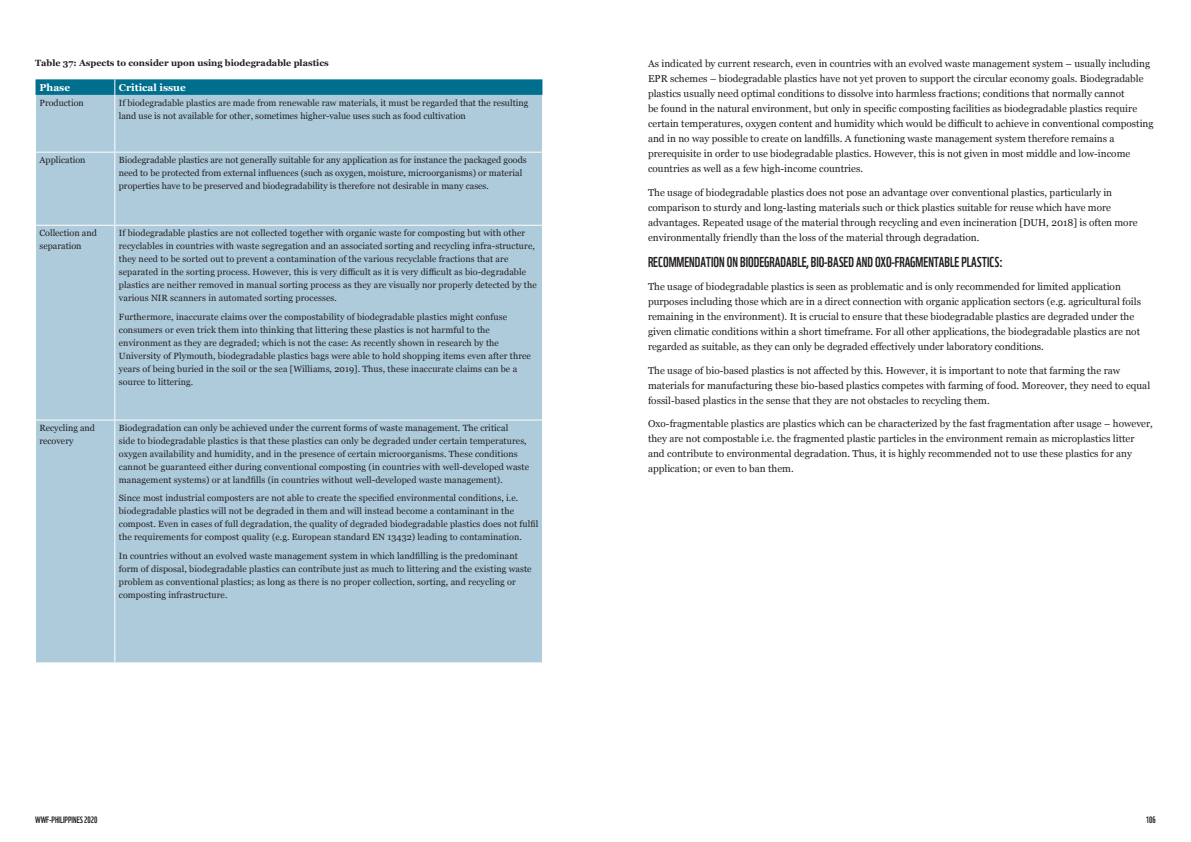
<style>
.page{position:relative;width:1191px;height:842px;background:#fff}
.page>*{position:absolute;margin:0;border:0;box-sizing:border-box;transform-origin:0 0}
.t1{font:14px "WWF";color:#231f20}
.t2{font:10px/15px "Georgia";color:#231f20}
.t3{font:700 10px "Georgia";color:#fff}
.t4{font:9px/13px "Georgia";letter-spacing:.01em;color:#231f20}
.t5{font:700 9px "Georgia";color:#231f20}
.t6{font:9px "WWF";color:#231f20}
</style>
<div class="page">
<div style="left:36px;top:95px;width:506px;height:567px;background:#adcbdb"></div>
<svg style="left:36px;top:79px;width:506px;height:16px;background:#077390"></svg>
<hr style="left:114px;top:95px;width:1px;height:57px;background:#fff">
<hr style="left:114px;top:153px;width:1px;height:72px;background:#fff">
<hr style="left:114px;top:226px;width:1px;height:193px;background:#fff">
<hr style="left:114px;top:420px;width:1px;height:242px;background:#fff">
<hr style="left:36px;top:152px;width:79px;height:1px;background:#fff">
<hr style="left:115px;top:152px;width:427px;height:1px;background:#fff">
<hr style="left:36px;top:225px;width:79px;height:1px;background:#fff">
<hr style="left:115px;top:225px;width:427px;height:1px;background:#fff">
<hr style="left:36px;top:419px;width:79px;height:1px;background:#fff">
<hr style="left:115px;top:419px;width:427px;height:1px;background:#fff">
<p class="t5" style="left:35px;top:56px;width:295px">Table 37: Aspects to consider upon using biodegradable plastics</p>
<p class="t3" style="left:40px;top:80px;width:32px">Phase</p>
<p class="t3" style="left:119px;top:80px;width:68px">Critical issue</p>
<p class="t4" style="left:40px;top:96px;width:46px">Production</p>
<p class="t4" style="left:119px;top:96px;width:411px">If biodegradable plastics are made from renewable raw materials, it must be regarded that the resulting land use is not available for other, sometimes higher-value uses such as food cultivation</p>
<p class="t4" style="left:40px;top:153px;width:48px">Application</p>
<p class="t4" style="left:119px;top:153px;width:409px">Biodegradable plastics are not generally suitable for any application as for instance the packaged goods need to be protected from external influences (such as oxygen, moisture, microorganisms) or material properties have to be preserved and biodegradability is therefore not desirable in many cases.</p>
<p class="t4" style="left:40px;top:226px;width:59px">Collection and separation</p>
<p class="t4" style="left:119px;top:226px;width:419px">If biodegradable plastics are not collected together with organic waste for composting but with other recyclables in countries with waste segregation and an associated sorting and recycling infra-structure, they need to be sorted out to prevent a contamination of the various recyclable fractions that are separated in the sorting process. However, this is very difficult as it is very difficult as bio-degradable plastics are neither removed in manual sorting process as they are visually nor properly detected by the various NIR scanners in automated sorting processes.</p>
<p class="t4" style="left:119px;top:310px;width:413px">Furthermore, inaccurate claims over the compostability of biodegradable plastics might confuse consumers or even trick them into thinking that littering these plastics is not harmful to the environment as they are degraded; which is not the case: As recently shown in research by the University of Plymouth, biodegradable plastics bags were able to hold shopping items even after three years of being buried in the soil or the sea [Williams, 2019]. Thus, these inaccurate claims can be a source to littering.</p>
<p class="t4" style="left:40px;top:421px;width:57px">Recycling and recovery</p>
<p class="t4" style="left:119px;top:421px;width:412px">Biodegradation can only be achieved under the current forms of waste management. The critical<br>side to biodegradable plastics is that these plastics can only be degraded under certain temperatures, oxygen availability and humidity, and in the presence of certain microorganisms. These conditions cannot be guaranteed either during conventional composting (in countries with well-developed waste management systems) or at landfills (in countries without well-developed waste management).</p>
<p class="t4" style="left:119px;top:491px;width:421px">Since most industrial composters are not able to create the specified environmental conditions, i.e. biodegradable plastics will not be degraded in them and will instead become a contaminant in the compost. Even in cases of full degradation, the quality of degraded biodegradable plastics does not fulfil the requirements for compost quality (e.g. European standard EN 13432) leading to contamination.</p>
<p class="t4" style="left:119px;top:549px;width:414px">In countries without an evolved waste management system in which landfilling is the predominant form of disposal, biodegradable plastics can contribute just as much to littering and the existing waste problem as conventional plastics; as long as there is no proper collection, sorting, and recycling or composting infrastructure.</p>
<p class="t2" style="left:648px;top:56px;width:507px">As indicated by current research, even in countries with an evolved waste management system – usually including EPR schemes – biodegradable plastics have not yet proven to support the circular economy goals. Biodegradable plastics usually need optimal conditions to dissolve into harmless fractions; conditions that normally cannot<br>be found in the natural environment, but only in specific composting facilities as biodegradable plastics require certain temperatures, oxygen content and humidity which would be difficult to achieve in conventional composting and in no way possible to create on landfills. A functioning waste management system therefore remains a prerequisite in order to use biodegradable plastics. However, this is not given in most middle and low-income countries as well as a few high-income countries.</p>
<p class="t2" style="left:648px;top:184px;width:491px">The usage of biodegradable plastics does not pose an advantage over conventional plastics, particularly in comparison to sturdy and long-lasting materials such or thick plastics suitable for reuse which have more advantages. Repeated usage of the material through recycling and even incineration [DUH, 2018] is often more environmentally friendly than the loss of the material through degradation.</p>
<h1 class="t1" style="left:648px;top:251px;width:356px">RECOMMENDATION ON BIODEGRADABLE, BIO-BASED AND OXO-FRAGMENTABLE PLASTICS:</h1>
<p class="t2" style="left:648px;top:279px;width:494px">The usage of biodegradable plastics is seen as problematic and is only recommended for limited application purposes including those which are in a direct connection with organic application sectors (e.g. agricultural foils remaining in the environment). It is crucial to ensure that these biodegradable plastics are degraded under the given climatic conditions within a short timeframe. For all other applications, the biodegradable plastics are not regarded as suitable, as they can only be degraded effectively under laboratory conditions.</p>
<p class="t2" style="left:648px;top:363px;width:503px">The usage of bio-based plastics is not affected by this. However, it is important to note that farming the raw materials for manufacturing these bio-based plastics competes with farming of food. Moreover, they need to equal fossil-based plastics in the sense that they are not obstacles to recycling them.</p>
<p class="t2" style="left:648px;top:416px;width:506px">Oxo-fragmentable plastics are plastics which can be characterized by the fast fragmentation after usage – however, they are not compostable i.e. the fragmented plastic particles in the environment remain as microplastics litter and contribute to environmental degradation. Thus, it is highly recommended not to use these plastics for any application; or even to ban them.</p>
<p class="t6" style="left:35px;top:813px;width:24px">WWF-PHILIPPINES</p>
<p class="t6" style="left:84px;top:813px;width:15px">2020</p>
<p class="t6" style="left:1146px;top:813px;width:11px">106</p>
</div>
